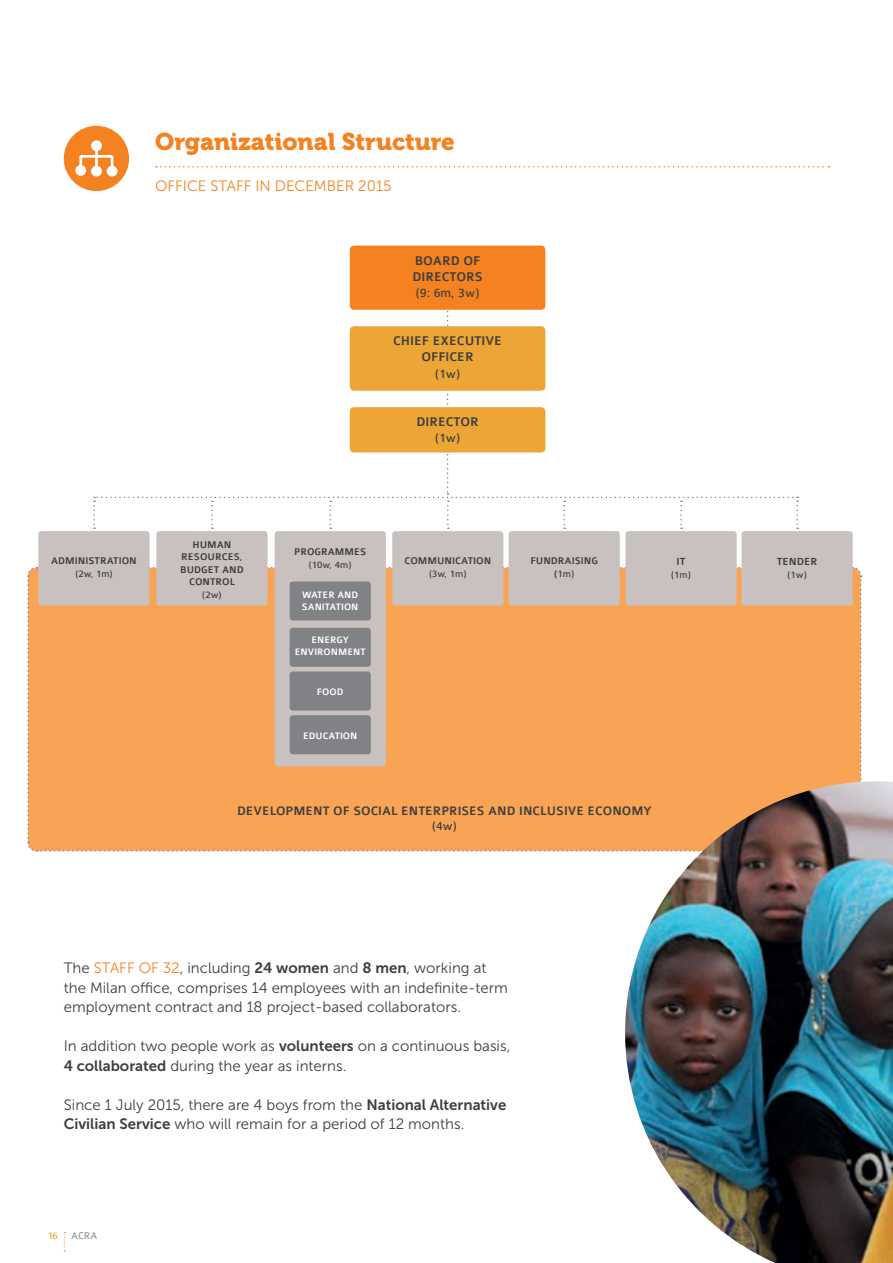
<style>
.page{position:relative;width:893px;height:1263px;background:#fff}
.page>*{position:absolute;margin:0;border:0;box-sizing:border-box;transform-origin:0 0}
.t1{font:24px "Museo 900";color:#f58220}
.t2{font:15px/19.5px "Museo Sans 300";color:#3e3e3f}
.t3{font:15px "Museo Sans 300";color:#f58220}
.t4{font:500 13.5px/16.2px "Colaborate";color:#3e3e3f;text-align:center}
.t5{font:13.5px "Colaborate";color:#3e3e3f}
.t6{font:500 13.2px "Colaborate";color:#3e3e3f}
.t7{font:13.2px "Colaborate";color:#3e3e3f}
.t8{font:500 10.95px "Colaborate";color:#3e3e3f}
.t9{font:10.5px "Colaborate";color:#939598}
.t10{font:10.5px "Colaborate";color:#eda536}
.t11{font:500 10.35px/12.5px "Colaborate";color:#3e3e3f}
.t12{font:10.35px "Colaborate";color:#3e3e3f}
.t13{font:500 10.05px/12px "Colaborate";color:#fff}
.s1{font-weight:400}
.s2{color:#f58220}
.s3{font-family:"Museo Sans 700"}
.s4{color:#3e3e3f}
</style>
<div class="page">
<div style="left:64px;top:126px;width:65px;height:65px;background:#f58220;border-radius:50%"></div>
<div style="left:91px;top:140px;width:11px;height:11px;background:#fff;border-radius:50%"></div>
<svg style="left:107px;top:166px;width:11px;height:11px"></svg>
<svg style="left:91px;top:166px;width:11px;height:11px"></svg>
<svg style="left:79px;top:146px;width:36px;height:28px"></svg>
<div style="left:75px;top:165px;width:11px;height:11px;background:#fff;border-radius:50%"></div>
<div style="left:350px;top:246px;width:195px;height:64px;background:#f58220;border-radius:4px"></div>
<svg style="left:156px;top:166px;width:673px;height:2px"></svg>
<div style="left:27px;top:566px;width:835px;height:286px;background:#f9a454"></div>
<div style="left:275px;top:531px;width:111px;height:235px;background:#c9c1bf;border-radius:3px"></div>
<div style="left:392px;top:531px;width:111px;height:75px;background:#c9c1bf;border-radius:3px"></div>
<div style="left:156px;top:531px;width:112px;height:75px;background:#c9c1bf;border-radius:3px"></div>
<div style="left:38px;top:531px;width:112px;height:75px;background:#c9c1bf;border-radius:3px"></div>
<div style="left:625px;top:531px;width:112px;height:75px;background:#c9c1bf;border-radius:3px"></div>
<div style="left:509px;top:531px;width:111px;height:75px;background:#c9c1bf;border-radius:3px"></div>
<div style="left:741px;top:531px;width:112px;height:75px;background:#c9c1bf;border-radius:3px"></div>
<svg style="left:93px;top:283px;width:705px;height:246px"></svg>
<div style="left:290px;top:715px;width:81px;height:39px;background:#808285;border-radius:3px"></div>
<div style="left:290px;top:581px;width:81px;height:39px;background:#808285;border-radius:3px"></div>
<div style="left:290px;top:628px;width:81px;height:39px;background:#808285;border-radius:3px"></div>
<div style="left:290px;top:671px;width:81px;height:39px;background:#808285;border-radius:3px"></div>
<img style="left:625px;top:781px;width:268px;height:482px">
<svg style="left:64px;top:1232px;width:1px;height:20px"></svg>
<h1 class="t1" style="left:155px;top:128px;width:301px">Organizational Structure</h1>
<p class="t3" style="left:155px;top:177px;width:238px">OFFICE STAFF IN DECEMBER 2015</p>
<p class="t4" style="left:412px;top:252px;width:70px;text-align:left">BOARD OF<br>DIRECTORS</p>
<p class="t5" style="left:416px;top:286px;width:65px">(9: 6m, 3w)</p>
<p class="t4" style="left:393px;top:333px;width:108px">CHIEF EXECUTIVE<br>OFFICE R</p>
<p class="t5" style="left:435px;top:366px;width:27px">(1w)</p>
<p class="t11" style="left:51px;top:555px;width:79px">ADM IN ISTRATION</p>
<p class="t12" style="left:75px;top:568px;width:39px">(2w, 1m)</p>
<p class="t11" style="left:181px;top:539px;width:35px;text-indent:11px">HUMAN<br>RESO</p>
<p class="t11" style="left:208px;top:551px;width:37px">URCES,</p>
<p class="t11" style="left:180px;top:564px;width:65px">BUDGET AN D</p>
<p class="t11" style="left:189px;top:576px;width:8px">CON</p>
<p class="t11" style="left:210px;top:576px;width:20px">TROL</p>
<p class="t12" style="left:202px;top:589px;width:21px">(2w)</p>
<p class="t4" style="left:416px;top:414px;width:64px">DIRECTOR</p>
<p class="t5" style="left:435px;top:431px;width:27px">(1w)</p>
<p class="t11" style="left:294px;top:546px;width:43px">PROGRAMMES</p>
<p class="t12" style="left:309px;top:559px;width:44px">(10w, 4m)</p>
<p class="t13" style="left:302px;top:589px;width:58px">WATER AN D<br>SAN</p>
<p class="t13" style="left:322px;top:601px;width:30px">ITATION</p>
<p class="t13" style="left:295px;top:634px;width:49px;text-indent:35px">RGY<br>ENVIRONMEN</p>
<p class="t13" style="left:311px;top:634px;width:7px">ENE</p>
<p class="t13" style="left:360px;top:646px;width:7px">T</p>
<p class="t13" style="left:317px;top:686px;width:8px">FOO</p>
<p class="t13" style="left:337px;top:686px;width:8px">D</p>
<p class="t13" style="left:303px;top:730px;width:48px">E DUCATION</p>
<p class="t11" style="left:404px;top:555px;width:9px">COMM</p>
<p class="t11" style="left:437px;top:555px;width:47px">UN ICATION</p>
<p class="t12" style="left:429px;top:568px;width:39px">(3w, 1m)</p>
<p class="t11" style="left:554px;top:555px;width:37px;text-indent:-24px">FUN DRAISING (<span class="s1">1m)</span></p>
<p class="t8" style="left:777px;top:556px;width:42px">TENDER</p>
<p class="t8" style="left:677px;top:556px;width:10px">IT</p>
<p class="t12" style="left:671px;top:569px;width:21px">(1m)</p>
<p class="t12" style="left:787px;top:569px;width:21px">(1w)</p>
<p class="t6" style="left:237px;top:804px;width:416px">DEVELOPMENT OF SOCIAL ENTERPRISES AND I NCLUSIVE ECONOMY</p>
<p class="t7" style="left:432px;top:819px;width:26px">(4w)</p>
<p class="t2" style="left:64px;top:958px;width:445px;text-indent:75px"><span class="s2">of 32</span>, including <span class="s3">24 women</span> and <span class="s3">8 men</span>, working at the Milan office, comprises 14 employees with an indefinite-term employment contract and 18 project-based collaborators.</p>
<p class="t2" style="left:64px;top:1036px;width:448px">In addition two people work as <span class="s3">volunteers</span> on a continuous basis,<br><span class="s3">4 collaborated</span> during the year as interns.</p>
<p class="t2" style="left:64px;top:1095px;width:444px">Since 1 July 2015, there are 4 boys from the <span class="s3">National Alternative<br>Civilian Service</span> who will remain for a period of 12 months.</p>
<p class="t3" style="left:64px;top:960px;width:39px"><span class="s4">The</span> staff</p>
<p class="t10" style="left:47px;top:1230px;width:12px">16</p>
<p class="t9" style="left:71px;top:1230px;width:27px">ACRA</p>
</div>
